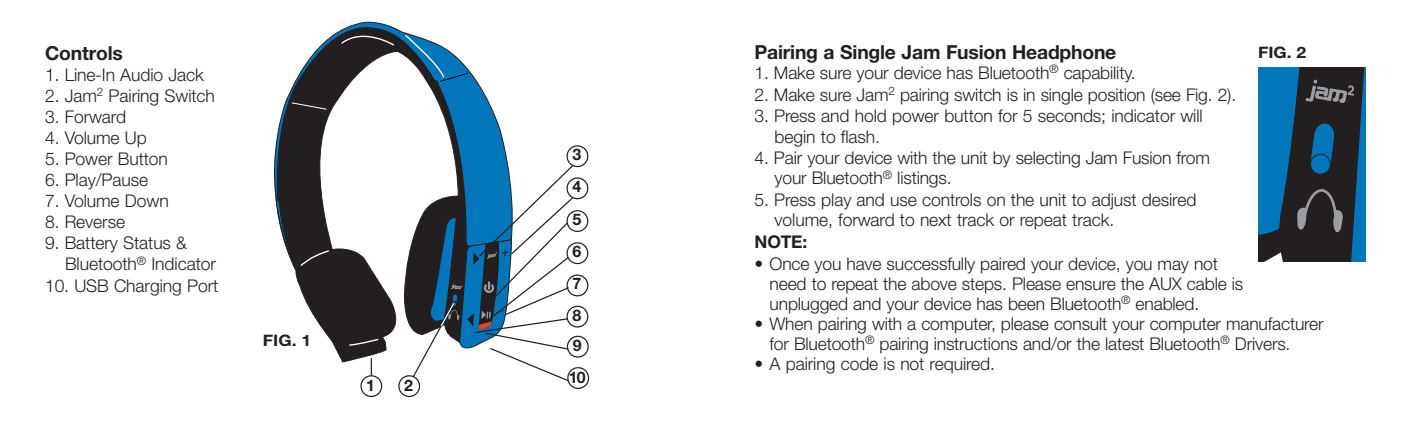
<style>
.page{position:relative;width:1418px;height:426px;background:#fff}
.page>*{position:absolute;margin:0;border:0;box-sizing:border-box;transform-origin:0 0}
.Headers{font:700 19.25px "Helvetica Neue LT Std";letter-spacing:-.01em;color:#231f20}
.body_numbering{font:300 17.5px/20px "Helvetica Neue LT Std";letter-spacing:-.01em;color:#231f20}
.body_bullets{font:300 17.5px/20px "Helvetica Neue LT Std";letter-spacing:-.01em;color:#231f20}
.numbering_in_a_list{font:300 17.5px/21px "Helvetica Neue LT Std";letter-spacing:-.005em;color:#231f20}
.body{font:700 17.5px "Helvetica Neue LT Std";color:#231f20}
.legal_tabs{font:700 16px "Helvetica Neue LT Std";color:#231f20}
.legal_tabs-2{font:700 15.75px "Helvetica Neue LT Std";color:#231f20;scale:1.11 1}
</style>
<div class="page">
<div style="left:567px;top:366px;width:22px;height:22px;border:1px solid #231f20;border-radius:50%"></div>
<div style="left:567px;top:335px;width:21px;height:22px;border:1px solid #231f20;border-radius:50%"></div>
<div style="left:398px;top:374px;width:22px;height:22px;border:1px solid #231f20;border-radius:50%"></div>
<div style="left:566px;top:305px;width:22px;height:22px;border:1px solid #231f20;border-radius:50%"></div>
<div style="left:566px;top:274px;width:22px;height:22px;border:1px solid #231f20;border-radius:50%"></div>
<svg style="left:274px;top:21px;width:234px;height:240px"></svg>
<svg style="left:291px;top:102px;width:36px;height:8px"></svg>
<svg style="left:404px;top:34px;width:65px;height:48px"></svg>
<svg style="left:340px;top:27px;width:55px;height:19px"></svg>
<div style="left:566px;top:242px;width:22px;height:22px;border:1px solid #231f20;border-radius:50%"></div>
<div style="left:566px;top:210px;width:22px;height:22px;border:1px solid #231f20;border-radius:50%"></div>
<div style="left:360px;top:374px;width:22px;height:22px;border:1px solid #231f20;border-radius:50%"></div>
<div style="left:566px;top:177px;width:22px;height:22px;border:1px solid #231f20;border-radius:50%"></div>
<div style="left:566px;top:145px;width:22px;height:22px;border:1px solid #231f20;border-radius:50%"></div>
<svg style="left:1258px;top:68px;width:106px;height:193px;background:#1d435c"></svg>
<svg style="left:1309px;top:153px;width:21px;height:22px"></svg>
<div style="left:1309px;top:153px;width:22px;height:22px;border:1px solid #231f20;border-radius:9px"></div>
<svg style="left:291px;top:164px;width:283px;height:217px"></svg>
<p class="Headers" style="left:45px;top:41px;width:79px">Controls</p>
<p class="numbering_in_a_list" style="left:45px;top:64px;width:160px">1. Line-In Audio Jack</p>
<p class="numbering_in_a_list" style="left:45px;top:85px;width:171px">2. Jam<sup>2</sup> Pairing Switch</p>
<p class="numbering_in_a_list" style="left:45px;top:106px;width:83px">3. Forward</p>
<p class="numbering_in_a_list" style="left:45px;top:127px;width:103px">4. Volume Up</p>
<p class="numbering_in_a_list" style="left:45px;top:148px;width:124px">5. Power Button</p>
<p class="numbering_in_a_list" style="left:45px;top:169px;width:105px">6. Play/Pause</p>
<p class="numbering_in_a_list" style="left:45px;top:190px;width:125px">7. Volume Down</p>
<p class="numbering_in_a_list" style="left:45px;top:211px;width:82px">8. Reverse</p>
<p class="numbering_in_a_list" style="left:65px;top:232px;width:152px;text-indent:-20px">9. Battery Status &amp;<br>Bluetooth<sup>®</sup> Indicator</p>
<p class="numbering_in_a_list" style="left:45px;top:274px;width:175px">10. USB Charging Port</p>
<p class="legal_tabs-2" style="left:263px;top:330px;width:45px">FIG. 1</p>
<p class="legal_tabs" style="left:366px;top:375px;width:10px">1</p>
<p class="legal_tabs" style="left:404px;top:375px;width:10px">2</p>
<p class="legal_tabs" style="left:572px;top:144px;width:10px">3</p>
<p class="legal_tabs" style="left:572px;top:176px;width:10px">4</p>
<p class="legal_tabs" style="left:572px;top:209px;width:10px">5</p>
<p class="legal_tabs" style="left:572px;top:241px;width:10px">6</p>
<p class="legal_tabs" style="left:572px;top:273px;width:10px">7</p>
<p class="legal_tabs" style="left:572px;top:304px;width:10px">8</p>
<p class="legal_tabs" style="left:572px;top:334px;width:10px">9</p>
<p class="legal_tabs" style="left:569px;top:367px;width:18px">10</p>
<p class="Headers" style="left:754px;top:40px;width:363px">Pairing a Single Jam Fusion Headphone</p>
<p class="body_numbering" style="left:754px;top:62px;width:382px">1. Make sure your device has Bluetooth<sup>®</sup> capability.</p>
<p class="body_numbering" style="left:754px;top:84px;width:483px">2. Make sure Jam<sup>2</sup> pairing switch is in single position (see Fig. 2).</p>
<p class="body_numbering" style="left:774px;top:106px;width:430px;text-indent:-20px">3. Press and hold power button for 5 seconds; indicator will begin to flash.</p>
<p class="body_numbering" style="left:774px;top:147px;width:437px;text-indent:-20px">4. Pair your device with the unit by selecting Jam Fusion from your Bluetooth<sup>®</sup> listings.</p>
<p class="body_numbering" style="left:774px;top:189px;width:423px;text-indent:-20px">5. Press play and use controls on the unit to adjust desired volume, forward to next track or repeat track.</p>
<p class="body" style="left:754px;top:230px;width:54px">NOTE:</p>
<p class="body_bullets" style="left:769px;top:253px;width:475px;text-indent:-15px">• Once you have successfully paired your device, you may not need to repeat the above steps. Please ensure the AUX cable is unplugged and your device has been Bluetooth<sup>®</sup> enabled.</p>
<p class="body_bullets" style="left:769px;top:313px;width:555px;text-indent:-15px">• When pairing with a computer, please consult your computer manufacturer for Bluetooth<sup>®</sup> pairing instructions and/or the latest Bluetooth<sup>®</sup> Drivers.</p>
<p class="body_bullets" style="left:754px;top:353px;width:242px">• A pairing code is not required.</p>
<p class="legal_tabs-2" style="left:1257px;top:43px;width:45px">FIG. 2</p>
</div>
